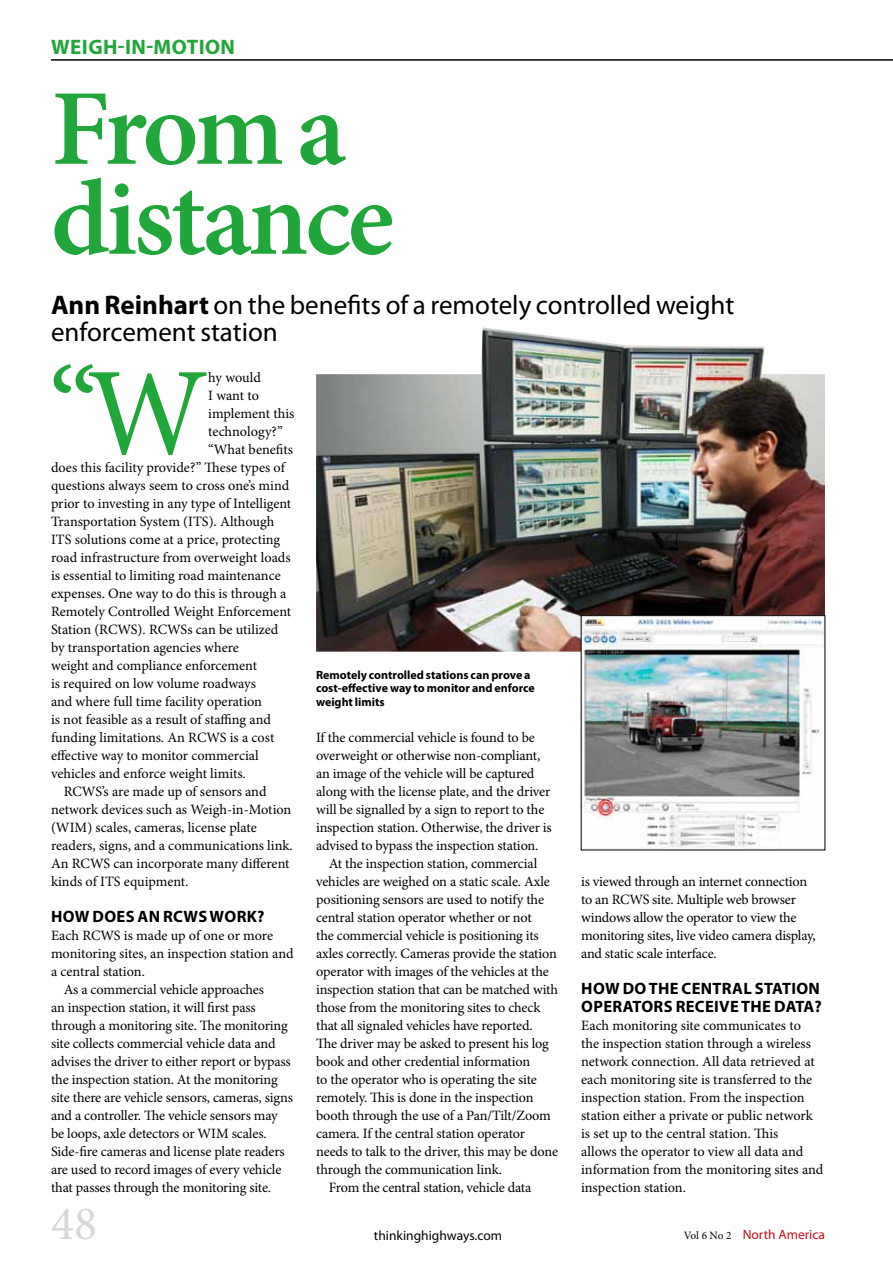
<style>
.page{position:relative;width:893px;height:1263px;background:#fff}
.page>*{position:absolute;margin:0;border:0;box-sizing:border-box;transform-origin:0 0}
.t1{font:124.95px "Minion Pro";color:#20a639}
.t2{font:600 108px/90px "Minion Pro";letter-spacing:-.03em;color:#20a639}
.t3{font:48px "Minion Pro";color:#d5d7d8}
.t4{font:27px/27px "Myriad Pro";color:#000}
.t5{font:700 21px "Myriad Pro";letter-spacing:.02em;color:#20a639}
.t6{font:700 16.5px/18px "Myriad Pro";letter-spacing:.02em;color:#000}
.t7{font:14.25px/18px "Minion Pro";letter-spacing:-.01em;color:#000}
.t8{font:13.5px "Myriad Pro";color:#000}
.t9{font:13.5px "Myriad Pro";color:#cb0f16}
.t10{font:700 12px/13.5px "Myriad Pro";color:#000}
.s1{font-weight:700}
.s2{font-family:"Minion Pro";font-size:11.25px;color:#000}
</style>
<div class="page">
<hr style="left:51px;top:60px;width:842px;height:1px;background:#000">
<img style="left:316px;top:328px;width:509px;height:324px">
<img style="left:583px;top:617px;width:240px;height:231px">
<h3 class="t5" style="left:51px;top:33px;width:185px">weigh-in-motion</h3>
<h2 class="t2" style="left:51px;top:84px;width:345px">From a distance</h2>
<h3 class="t4" style="left:51px;top:291px;width:685px"><span class="s1">Ann Reinhart</span> on the benefits of a remotely controlled weight enforcement station</h3>
<h1 class="t1" style="left:48px;top:330px;width:161px">“W</h1>
<p class="t7" style="left:208px;top:368px;width:54px">hy would</p>
<p class="t7" style="left:208px;top:386px;width:52px">I want to</p>
<p class="t7" style="left:208px;top:404px;width:88px">implement this</p>
<p class="t7" style="left:208px;top:422px;width:76px">technology?”</p>
<p class="t7" style="left:208px;top:440px;width:86px">“What benefits</p>
<p class="t7" style="left:51px;top:458px;width:235px">does this facility provide?” These types of</p>
<p class="t7" style="left:51px;top:476px;width:240px">questions always seem to cross one’s mind</p>
<p class="t7" style="left:51px;top:494px;width:242px">prior to investing in any type of Intelligent</p>
<p class="t7" style="left:51px;top:512px;width:225px">Transportation System (ITS). Although</p>
<p class="t7" style="left:51px;top:530px;width:231px">ITS solutions come at a price, protecting</p>
<p class="t7" style="left:51px;top:548px;width:241px">road infrastructure from overweight loads</p>
<p class="t7" style="left:51px;top:566px;width:231px">is essential to limiting road maintenance</p>
<p class="t7" style="left:51px;top:584px;width:237px">expenses. One way to do this is through a</p>
<p class="t7" style="left:51px;top:602px;width:242px">Remotely Controlled Weight Enforcement</p>
<p class="t7" style="left:51px;top:620px;width:229px">Station (RCWS). RCWSs can be utilized</p>
<p class="t7" style="left:51px;top:638px;width:189px">by transportation agencies where</p>
<p class="t7" style="left:51px;top:656px;width:208px">weight and compliance enforcement</p>
<p class="t7" style="left:51px;top:674px;width:206px">is required on low volume roadways</p>
<p class="t7" style="left:51px;top:692px;width:213px">and where full time facility operation</p>
<p class="t7" style="left:51px;top:710px;width:221px">is not feasible as a result of staffing and</p>
<p class="t7" style="left:51px;top:728px;width:225px">funding limitations. An RCWS is a cost</p>
<p class="t7" style="left:51px;top:746px;width:209px">effective way to monitor commercial</p>
<p class="t7" style="left:51px;top:764px;width:196px">vehicles and enforce weight limits.</p>
<p class="t7" style="left:64px;top:782px;width:204px">RCWS’s are made up of sensors and</p>
<p class="t7" style="left:51px;top:800px;width:242px">network devices such as Weigh-in-Motion</p>
<p class="t7" style="left:51px;top:818px;width:207px">(WIM) scales, cameras, license plate</p>
<p class="t7" style="left:51px;top:836px;width:243px">readers, signs, and a communications link.</p>
<p class="t7" style="left:51px;top:854px;width:240px">An RCWS can incorporate many different</p>
<p class="t7" style="left:51px;top:872px;width:139px">kinds of ITS equipment.</p>
<p class="t6" style="left:51px;top:906px;width:215px">How does an RCWS work?</p>
<p class="t7" style="left:51px;top:926px;width:224px">Each RCWS is made up of one or more</p>
<p class="t7" style="left:51px;top:944px;width:244px">monitoring sites, an inspection station and</p>
<p class="t7" style="left:51px;top:962px;width:95px">a central station.</p>
<p class="t7" style="left:64px;top:980px;width:202px">As a commercial vehicle approaches</p>
<p class="t7" style="left:51px;top:998px;width:206px">an inspection station, it will first pass</p>
<p class="t7" style="left:51px;top:1016px;width:238px">through a monitoring site. The monitoring</p>
<p class="t7" style="left:51px;top:1034px;width:226px">site collects commercial vehicle data and</p>
<p class="t7" style="left:51px;top:1052px;width:241px">advises the driver to either report or bypass</p>
<p class="t7" style="left:51px;top:1070px;width:228px">the inspection station. At the monitoring</p>
<p class="t7" style="left:51px;top:1088px;width:243px">site there are vehicle sensors, cameras, signs</p>
<p class="t7" style="left:51px;top:1106px;width:228px">and a controller. The vehicle sensors may</p>
<p class="t7" style="left:51px;top:1124px;width:217px">be loops, axle detectors or WIM scales.</p>
<p class="t7" style="left:51px;top:1142px;width:235px">Side-fire cameras and license plate readers</p>
<p class="t7" style="left:51px;top:1160px;width:232px">are used to record images of every vehicle</p>
<p class="t7" style="left:51px;top:1178px;width:222px">that passes through the monitoring site.</p>
<h3 class="t3" style="left:51px;top:1191px;width:48px">48</h3>
<p class="t10" style="left:316px;top:667px;width:220px">Remotely controlled stations can prove a cost-effective way to monitor and enforce weight limits</p>
<p class="t7" style="left:316px;top:728px;width:220px">If the commercial vehicle is found to be</p>
<p class="t7" style="left:316px;top:746px;width:226px">overweight or otherwise non-compliant,</p>
<p class="t7" style="left:316px;top:764px;width:220px">an image of the vehicle will be captured</p>
<p class="t7" style="left:316px;top:782px;width:236px">along with the license plate, and the driver</p>
<p class="t7" style="left:316px;top:800px;width:230px">will be signalled by a sign to report to the</p>
<p class="t7" style="left:316px;top:818px;width:237px">inspection station. Otherwise, the driver is</p>
<p class="t7" style="left:316px;top:836px;width:224px">advised to bypass the inspection station.</p>
<p class="t7" style="left:329px;top:854px;width:210px">At the inspection station, commercial</p>
<p class="t7" style="left:316px;top:872px;width:235px">vehicles are weighed on a static scale. Axle</p>
<p class="t7" style="left:316px;top:890px;width:230px">positioning sensors are used to notify the</p>
<p class="t7" style="left:316px;top:908px;width:217px">central station operator whether or not</p>
<p class="t7" style="left:316px;top:926px;width:224px">the commercial vehicle is positioning its</p>
<p class="t7" style="left:316px;top:944px;width:242px">axles correctly. Cameras provide the station</p>
<p class="t7" style="left:316px;top:962px;width:234px">operator with images of the vehicles at the</p>
<p class="t7" style="left:316px;top:980px;width:244px">inspection station that can be matched with</p>
<p class="t7" style="left:316px;top:998px;width:226px">those from the monitoring sites to check</p>
<p class="t7" style="left:316px;top:1016px;width:218px">that all signaled vehicles have reported.</p>
<p class="t7" style="left:316px;top:1034px;width:234px">The driver may be asked to present his log</p>
<p class="t7" style="left:316px;top:1052px;width:216px">book and other credential information</p>
<p class="t7" style="left:316px;top:1070px;width:222px">to the operator who is operating the site</p>
<p class="t7" style="left:316px;top:1088px;width:219px">remotely. This is done in the inspection</p>
<p class="t7" style="left:316px;top:1106px;width:236px">booth through the use of a Pan/Tilt/Zoom</p>
<p class="t7" style="left:316px;top:1124px;width:210px">camera. If the central station operator</p>
<p class="t7" style="left:316px;top:1142px;width:243px">needs to talk to the driver, this may be done</p>
<p class="t7" style="left:316px;top:1160px;width:187px">through the communication link.</p>
<p class="t7" style="left:329px;top:1178px;width:204px">From the central station, vehicle data</p>
<p class="t7" style="left:581px;top:872px;width:236px">is viewed through an internet connection to an RCWS site. Multiple web browser windows allow the operator to view the monitoring sites, live video camera display, and static scale interface.</p>
<p class="t6" style="left:581px;top:978px;width:242px">How do the central station<br>Operators receive the data?</p>
<p class="t7" style="left:581px;top:1016px;width:244px">Each monitoring site communicates to<br>the inspection station through a wireless network connection. All data retrieved at each monitoring site is transferred to the inspection station. From the inspection station either a private or public network is set up to the central station. This<br>allows the operator to view all data and information from the monitoring sites and inspection station.</p>
<p class="t8" style="left:374px;top:1227px;width:130px">thinkinghighways.com</p>
<p class="t9" style="left:684px;top:1226px;width:143px"><span class="s2">Vol 6 No 2</span> North America</p>
</div>
